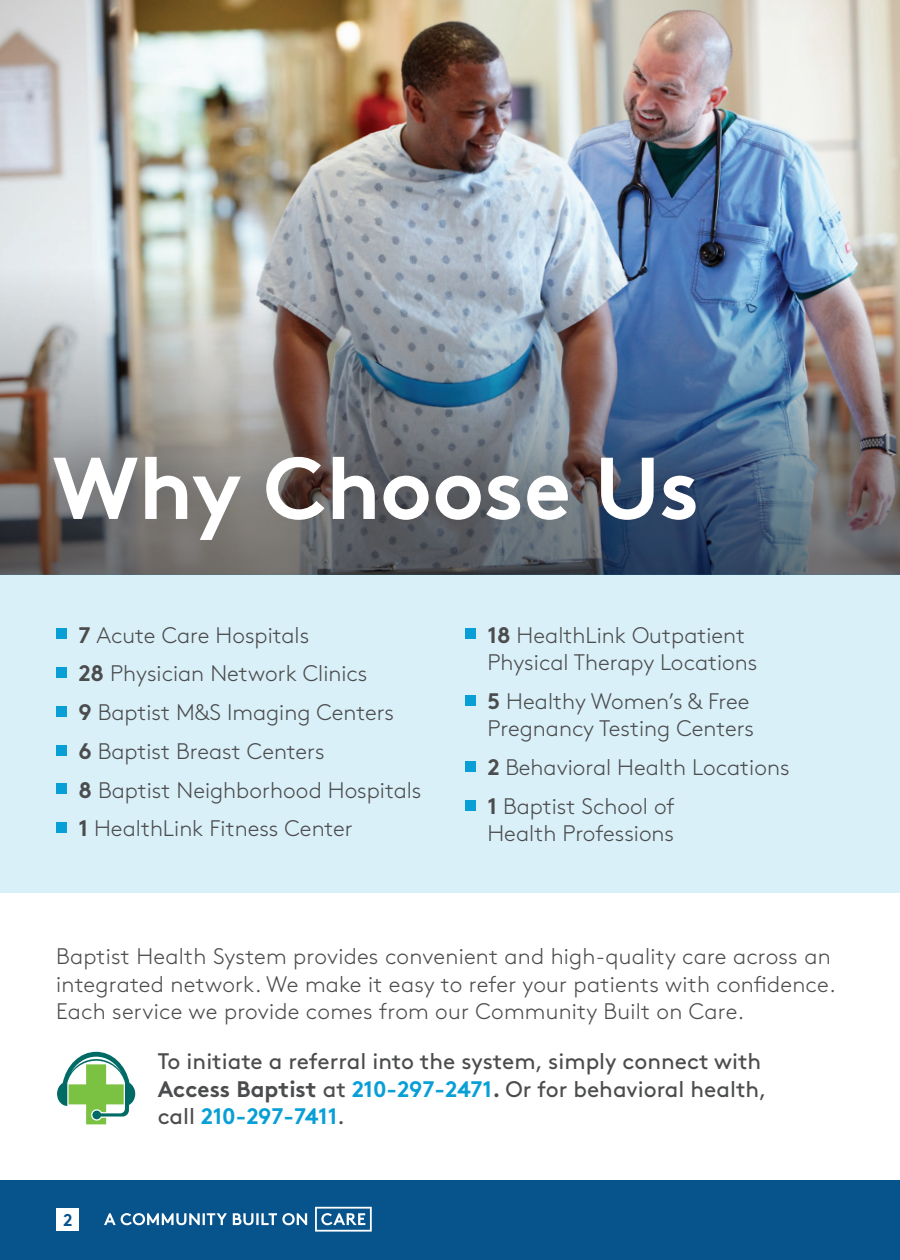
<style>
.page{position:relative;width:900px;height:1260px;background:#fff}
.page>*{position:absolute;margin:0;border:0;box-sizing:border-box;transform-origin:0 0}
.t1{font:700 87.5px "Brown Pro";color:#fff}
.t2{font:300 22.5px/38.8px "Brown Pro";color:#4b4c4d}
.t3{font:22.5px/27.5px "Brown Pro";color:#4b4c4d}
.t4{font:700 17.25px "Brown Pro";color:#07538b}
.s1{font-weight:700}
.s2{font-weight:700;color:#089fd6}
</style>
<div class="page">
<div style="left:0;top:1180px;width:900px;height:80px;background:#07538b"></div>
<svg style="left:104px;top:1207px;width:268px;height:25px"></svg>
<div style="left:56px;top:1208px;width:23px;height:23px;background:#fff"></div>
<img style="left:0;top:0;width:900px;height:269px">
<img style="left:0;top:269px;width:900px;height:305px">
<div style="left:0;top:574px;width:900px;height:319px;background:#daf0f8"></div>
<div style="left:7px;top:408px;width:736px;height:178px;background:#231f20;opacity:.5"></div>
<div style="left:56px;top:629px;width:10px;height:10px;background:#089fd6"></div>
<div style="left:56px;top:668px;width:10px;height:10px;background:#089fd6"></div>
<div style="left:56px;top:706px;width:10px;height:10px;background:#089fd6"></div>
<div style="left:56px;top:745px;width:10px;height:10px;background:#089fd6"></div>
<div style="left:56px;top:784px;width:10px;height:10px;background:#089fd6"></div>
<div style="left:56px;top:823px;width:10px;height:10px;background:#089fd6"></div>
<div style="left:465px;top:629px;width:10px;height:10px;background:#089fd6"></div>
<div style="left:465px;top:695px;width:10px;height:10px;background:#089fd6"></div>
<div style="left:465px;top:761px;width:10px;height:10px;background:#089fd6"></div>
<div style="left:465px;top:800px;width:10px;height:10px;background:#089fd6"></div>
<svg style="left:57px;top:1051px;width:79px;height:73px"></svg>
<h1 class="t1" style="left:52px;top:417px;width:649px">Why Choose Us</h1>
<p class="t2" style="left:78px;top:614px;width:345px"><span class="s1">7</span> Acute Care Hospitals<br><span class="s1">28</span> Physician Network Clinics<br><span class="s1">9</span> Baptist M&amp;S Imaging Centers<br><span class="s1">6</span> Baptist Breast Centers<br><span class="s1">8</span> Baptist Neighborhood Hospitals<br><span class="s1">1</span> HealthLink Fitness Center</p>
<p class="t2" style="left:487px;top:619px;width:271px;line-height:27.5px"><span class="s1">18</span> HealthLink Outpatient<br>Physical Therapy Locations</p>
<p class="t2" style="left:487px;top:686px;width:268px;line-height:27.5px"><span class="s1">5</span> Healthy Women’s &amp; Free<br>Pregnancy Testing Centers</p>
<p class="t2" style="left:487px;top:746px;width:304px"><span class="s1">2</span> Behavioral Health Locations<br><span class="s1">1</span> Baptist School of</p>
<p class="t2" style="left:487px;top:813px;width:188px">Health Professions</p>
<p class="t2" style="left:56px;top:941px;width:781px;line-height:27.5px">Baptist Health System provides convenient and high-quality care across an integrated network. We make it easy to refer your patients with confidence.<br>Each service we provide comes from our Community Built on Care.</p>
<p class="t3" style="left:158px;top:1046px;width:611px">To initiate a referral into the system, simply connect with<br><span class="s1">Access Baptist</span> at <span class="s2">210-297-2471</span><span class="s1">.</span> Or for behavioral health, call <span class="s2">210-297-7411</span>.</p>
<p class="t4" style="left:63px;top:1206px;width:11px">2</p>
</div>
